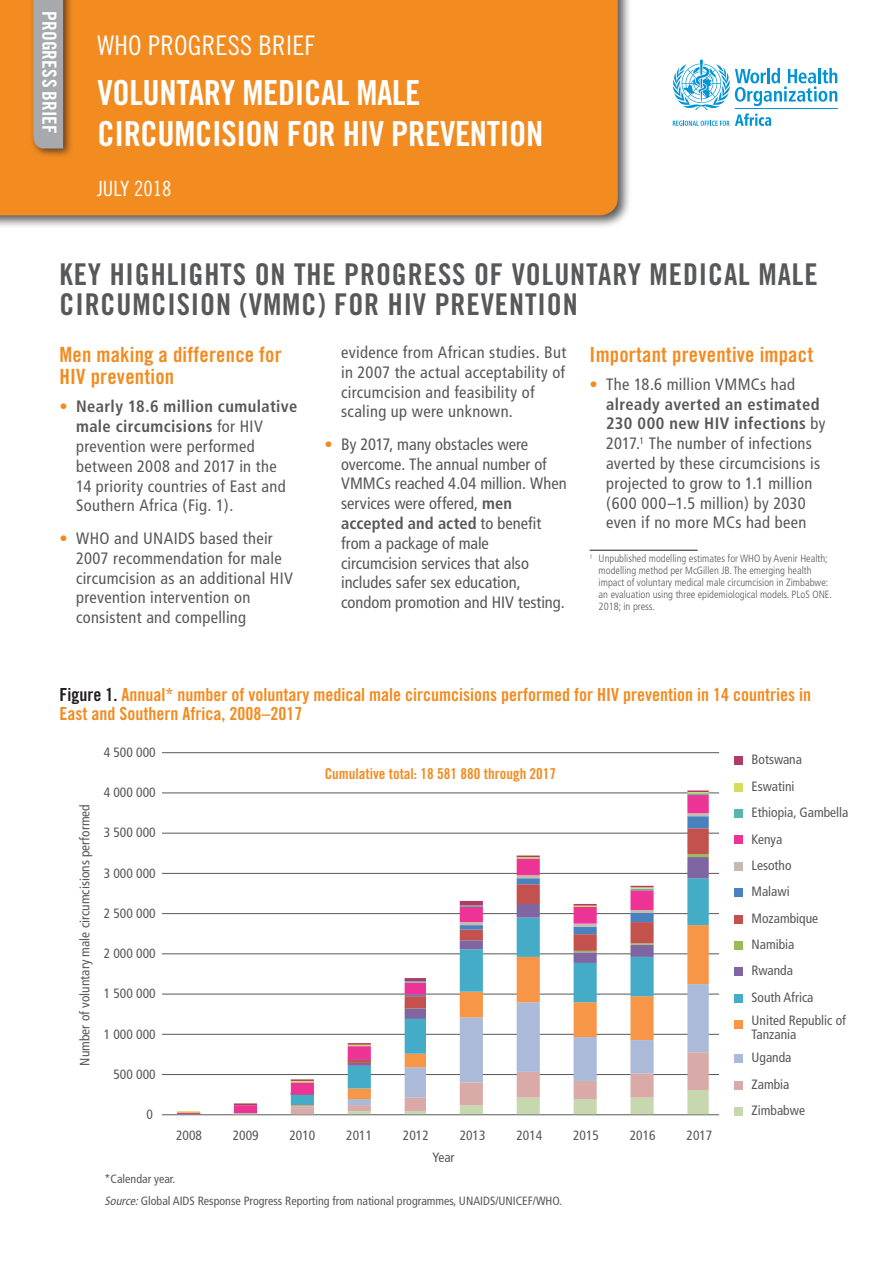
<style>
.page{position:relative;width:893px;height:1263px;background:#fff}
.page>*{position:absolute;margin:0;border:0;box-sizing:border-box;transform-origin:0 0}
.t1{font:34.5px/41.4px "Trade Gothic Bold Cond Twenty";letter-spacing:-.01em;color:#fff}
.t2{font:30px/30px "Trade Gothic Bold Cond Twenty";letter-spacing:.03em;color:#57585a}
.t3{font:27px "Trade Gothic Cond Eighteen";letter-spacing:.01em;color:#fff}
.t4{font:21px/22.5px "Trade Gothic Bold Cond Twenty";letter-spacing:.01em;color:#f28b20}
.t5{font:21px "Trade Gothic Cond Eighteen";color:#fff}
.t6{font:19.5px "Trade Gothic Bold Cond Twenty";letter-spacing:.005em;color:#fff}
.t7{font:18px/19.5px "Trade Gothic Bold Cond Twenty";color:#f28b20}
.t8{font:condensed 16.5px/19.8px "Frutiger";letter-spacing:.015em;color:#57585a}
.t9{font:15px "Trade Gothic Bold Cond Twenty";color:#f28b20}
.t10{font:condensed 13.5px/26.4px "Frutiger";color:#57585a}
.t11{font:condensed 12px/22px "Frutiger";color:#57585a}
.t12{font:300 condensed 10.5px/12px "Frutiger";color:#57585a}
.s1{color:#f28b20}
.s2{font-weight:700}
.s3{color:#231f20}
.s4{font-style:italic}
</style>
<div class="page">
<hr style="left:162px;top:752px;width:557px;height:1px;background:#57585a">
<hr style="left:162px;top:793px;width:557px;height:1px;background:#57585a">
<hr style="left:162px;top:833px;width:557px;height:1px;background:#57585a">
<hr style="left:162px;top:994px;width:557px;height:1px;background:#57585a">
<hr style="left:162px;top:873px;width:557px;height:1px;background:#57585a">
<hr style="left:162px;top:913px;width:557px;height:1px;background:#57585a">
<hr style="left:162px;top:1034px;width:557px;height:1px;background:#57585a">
<hr style="left:162px;top:953px;width:557px;height:1px;background:#57585a">
<hr style="left:162px;top:1074px;width:557px;height:1px;background:#57585a">
<hr style="left:162px;top:1114px;width:557px;height:1px;background:#57585a">
<div style="left:0;top:0;width:631px;height:229px;background:#231f20;opacity:.75"></div>
<div style="left:0;top:0;width:618px;height:215px;background:#f28b20"></div>
<div style="left:29px;top:0;width:44px;height:159px;background:#231f20;opacity:.7"></div>
<div style="left:33px;top:0;width:30px;height:148px;background:#a8a9ad"></div>
<hr style="left:590px;top:550px;width:108px;height:1px;background:#231f20">
<div style="left:735px;top:757px;width:8px;height:8px;background:#b03a6a"></div>
<div style="left:735px;top:783px;width:8px;height:8px;background:#d3df5c"></div>
<div style="left:735px;top:809px;width:8px;height:9px;background:#58b6b1"></div>
<div style="left:735px;top:836px;width:8px;height:8px;background:#ed3395"></div>
<div style="left:735px;top:862px;width:8px;height:8px;background:#c6bbae"></div>
<div style="left:735px;top:1081px;width:8px;height:8px;background:#daaaa9"></div>
<div style="left:735px;top:1107px;width:8px;height:9px;background:#c7d8ae"></div>
<div style="left:735px;top:888px;width:8px;height:9px;background:#4a81bf"></div>
<div style="left:735px;top:915px;width:8px;height:8px;background:#c3514e"></div>
<div style="left:735px;top:941px;width:8px;height:8px;background:#9abb59"></div>
<div style="left:735px;top:968px;width:8px;height:8px;background:#8065a3"></div>
<div style="left:735px;top:994px;width:8px;height:8px;background:#44acc6"></div>
<div style="left:735px;top:1020px;width:8px;height:9px;background:#f79647"></div>
<div style="left:735px;top:1055px;width:8px;height:8px;background:#aabad8"></div>
<svg style="left:177px;top:832px;width:57px;height:203px"></svg>
<svg style="left:177px;top:1103px;width:532px;height:11px"></svg>
<hr style="left:177px;top:1111px;width:23px;height:2px;background:#d3df5c">
<svg style="left:234px;top:790px;width:475px;height:315px"></svg>
<svg style="left:672px;top:60px;width:165px;height:66px"></svg>
<hr style="left:735px;top:108px;width:103px;height:1px;background:#0093d5">
<p class="t6" style="left:61px;top:11px;width:124px;rotate:90deg">PROGRESS BRIEF</p>
<h3 class="t3" style="left:98px;top:29px;width:219px">WHO PROGRESS BRIEF</h3>
<h1 class="t1" style="left:98px;top:71px;width:447px">VOLUNTARY MEDICAL MALE<br>CIRCUMCISION FOR HIV PREVENTION</h1>
<p class="t5" style="left:97px;top:176px;width:76px">JULY 2018</p>
<h2 class="t2" style="left:60px;top:259px;width:760px">KEY HIGHLIGHTS ON THE PROGRESS OF VOLUNTARY MEDICAL MALE<br>CIRCUMCISION (VMMC) FOR HIV PREVENTION</h2>
<p class="t4" style="left:60px;top:343px;width:224px">Men making a difference for<br>HIV prevention</p>
<p class="t8" style="left:76px;top:397px;width:223px;text-indent:-16px"><span class="s1">•</span> <span class="s2">Nearly 18.6 million cumulative male circumcisions</span> for HIV prevention were performed between 2008 and 2017 in the<br>14 priority countries of East and<br>Southern Africa (Fig. 1).</p>
<p class="t8" style="left:76px;top:528px;width:219px;text-indent:-16px"><span class="s1">•</span> WHO and UNAIDS based their<br>2007 recommendation for male circumcision as an additional HIV prevention intervention on consistent and compelling</p>
<p class="t8" style="left:341px;top:342px;width:227px">evidence from African studies. But in 2007 the actual acceptability of circumcision and feasibility of scaling up were unknown.</p>
<p class="t8" style="left:341px;top:434px;width:227px;text-indent:-16px"><span class="s1">•</span> By 2017, many obstacles were overcome. The annual number of<br>VMMCs reached 4.04 million. When services were offered, <span class="s2">men accepted and acted</span> to benefit from a package of male circumcision services that also includes safer sex education, condom promotion and HIV testing.</p>
<p class="t4" style="left:590px;top:343px;width:225px">Important preventive impact</p>
<p class="t8" style="left:606px;top:374px;width:221px;text-indent:-16px"><span class="s1">•</span> The 18.6 million VMMCs had <span class="s2">already averted an estimated<br>230 000 new HIV infections</span> by<br>2017.<sup>1</sup> The number of infections averted by these circumcisions is projected to grow to 1.1 million (600 000–1.5 million) by 2030 even if no more MCs had been</p>
<p class="t12" style="left:599px;top:553px;width:235px;text-indent:-9px"><sup>1</sup> Unpublished modelling estimates for WHO by Avenir Health; modelling method per McGillen JB. The emerging health impact of voluntary medical male circumcision in Zimbabwe: an evaluation using three epidemiological models. PLoS ONE.<br>2018; in press.</p>
<p class="t7" style="left:60px;top:684px;width:753px"><span class="s3">Figure 1.</span> Annual* number of voluntary medical male circumcisions performed for HIV prevention in 14 countries in<br>East and Southern Africa, 2008–2017</p>
<p class="t10" style="left:104px;top:739px;width:53px">4 500 000</p>
<p class="t10" style="left:72px;top:1066px;width:263px;rotate:-90deg">Number of voluntary male circumcisions performed</p>
<p class="t10" style="left:104px;top:779px;width:53px">4 000 000</p>
<p class="t10" style="left:104px;top:819px;width:53px">3 500 000</p>
<p class="t10" style="left:104px;top:860px;width:53px">3 000 000</p>
<p class="t10" style="left:104px;top:900px;width:53px">2 500 000</p>
<p class="t10" style="left:104px;top:940px;width:53px">2 000 000</p>
<p class="t10" style="left:104px;top:980px;width:53px">1 500 000</p>
<p class="t10" style="left:104px;top:1021px;width:53px">1 000 000</p>
<p class="t10" style="left:114px;top:1061px;width:44px">500 000</p>
<p class="t9" style="left:325px;top:765px;width:233px">Cumulative total: 18 581 880 through 2017</p>
<p class="t10" style="left:147px;top:1101px;width:8px">0</p>
<p class="t10" style="left:176px;top:1122px;width:27px">2008</p>
<p class="t10" style="left:233px;top:1122px;width:27px">2009</p>
<p class="t10" style="left:289px;top:1122px;width:27px">2010</p>
<p class="t10" style="left:346px;top:1122px;width:27px">2011</p>
<p class="t10" style="left:403px;top:1122px;width:27px">2012</p>
<p class="t10" style="left:460px;top:1122px;width:27px">2013</p>
<p class="t10" style="left:516px;top:1122px;width:27px">2014</p>
<p class="t10" style="left:432px;top:1144px;width:24px">Year</p>
<p class="t11" style="left:105px;top:1167px;width:459px">*Calendar year.<br><span class="s4">Source:</span>Global AIDS Response Progress Reporting from national programmes, UNAIDS/UNICEF/WHO.</p>
<p class="t10" style="left:573px;top:1122px;width:27px">2015</p>
<p class="t10" style="left:630px;top:1122px;width:27px">2016</p>
<p class="t10" style="left:686px;top:1122px;width:27px">2017</p>
<p class="t10" style="left:751px;top:746px;width:98px">Botswana<br>Eswatini<br>Ethiopia, Gambella<br>Kenya<br>Lesotho</p>
<p class="t10" style="left:751px;top:878px;width:68px">Malawi<br>Mozambique<br>Namibia<br>Rwanda<br>South Africa</p>
<p class="t10" style="left:751px;top:1014px;width:96px;line-height:13.5px">United Republic of<br>Tanzania</p>
<p class="t10" style="left:751px;top:1045px;width:41px">Uganda</p>
<p class="t10" style="left:751px;top:1071px;width:55px">Zambia<br>Zimbabwe</p>
</div>
